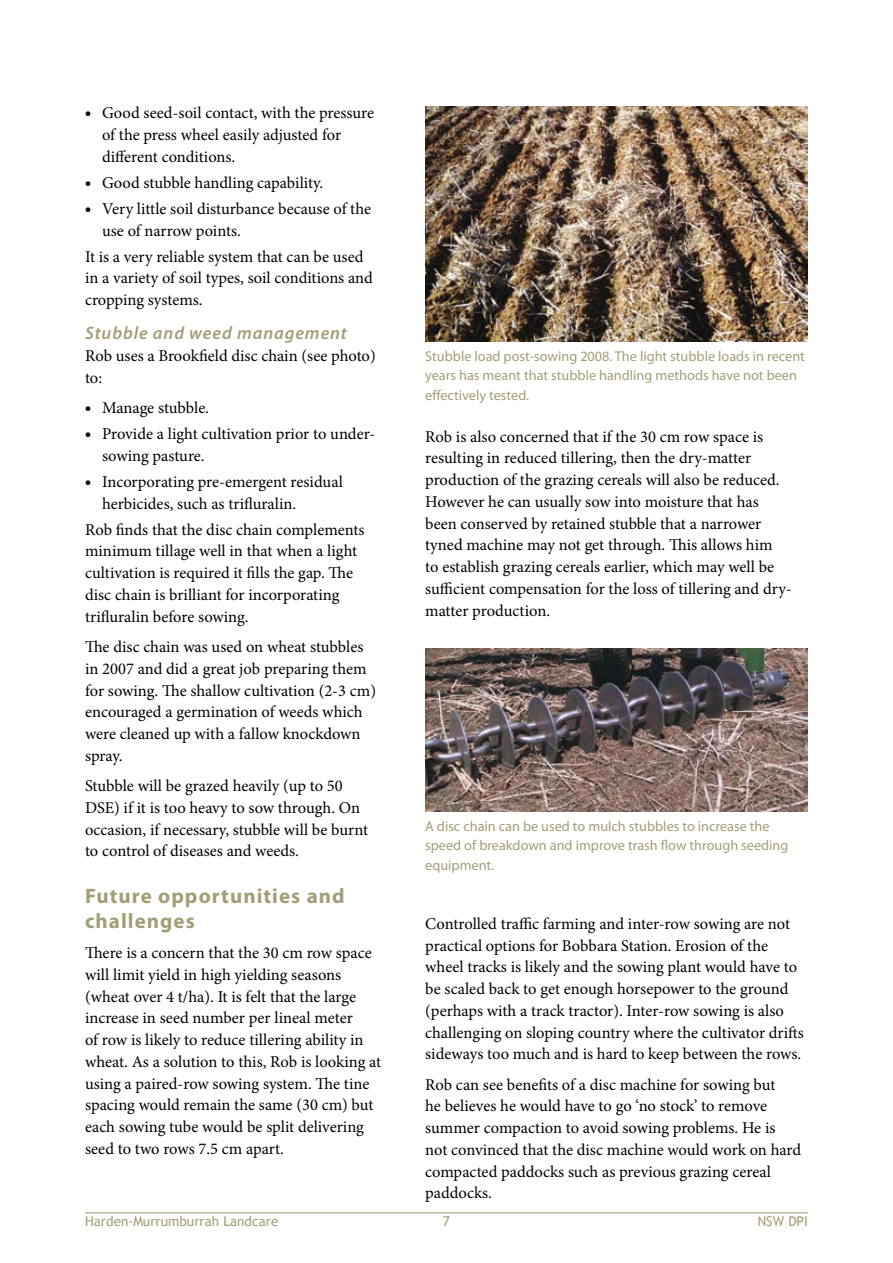
<style>
.page{position:relative;width:893px;height:1263px;background:#fff}
.page>*{position:absolute;margin:0;border:0;box-sizing:border-box;transform-origin:0 0}
.t1{font:700 21px/25.2px "Myriad Pro";letter-spacing:.05em;color:#a49e77}
.t2{font:italic 600 18px "Myriad Pro";letter-spacing:.05em;color:#a49e77}
.t3{font:16.5px/21.8px "Minion Pro";color:#000}
.t4{font:900 16.5px/26px "Myriad Pro";color:#000}
.t5{font:14.25px/19.5px "Myriad Pro";color:#a49e77}
.t6{font:13.5px "Trebuchet MS";color:#a49e77}
</style>
<div class="page">
<hr style="left:85px;top:1212px;width:723px;height:1px;background:#a49e77">
<img style="left:425px;top:106px;width:383px;height:236px">
<img style="left:425px;top:648px;width:383px;height:163px">
<p class="t3" style="left:102px;top:102px;width:274px">Good seed-soil contact, with the pressure of the press wheel easily adjusted for different conditions.</p>
<p class="t3" style="left:102px;top:170px;width:271px;line-height:26px">Good stubble handling capability.<br>Very little soil disturbance because of the</p>
<p class="t3" style="left:85px;top:217px;width:280px;line-height:26px;text-indent:17px">use of narrow points.<br>It is a very reliable system that can be used</p>
<p class="t3" style="left:85px;top:267px;width:289px">in a variety of soil types, soil conditions and cropping systems.</p>
<p class="t2" style="left:85px;top:322px;width:263px">Stubble and weed management</p>
<p class="t3" style="left:85px;top:345px;width:292px">Rob uses a Brookfield disc chain (see photo) to:</p>
<p class="t3" style="left:102px;top:395px;width:275px;line-height:26px">Manage stubble.<br>Provide a light cultivation prior to under-</p>
<p class="t3" style="left:102px;top:443px;width:242px;line-height:26px">sowing pasture.<br>Incorporating pre-emergent residual</p>
<p class="t3" style="left:85px;top:491px;width:281px;line-height:26px;text-indent:17px">herbicides, such as trifluralin.<br>Rob finds that the disc chain complements</p>
<p class="t3" style="left:85px;top:540px;width:274px">minimum tillage well in that when a light cultivation is required it fills the gap. The disc chain is brilliant for incorporating trifluralin before sowing.</p>
<p class="t3" style="left:85px;top:636px;width:292px">The disc chain was used on wheat stubbles in 2007 and did a great job preparing them for sowing. The shallow cultivation (2-3 cm) encouraged a germination of weeds which were cleaned up with a fallow knockdown spray.</p>
<p class="t3" style="left:85px;top:775px;width:285px">Stubble will be grazed heavily (up to 50<br>DSE) if it is too heavy to sow through. On occasion, if necessary, stubble will be burnt to control of diseases and weeds.</p>
<p class="t1" style="left:85px;top:882px;width:261px">Future opportunities and challenges</p>
<p class="t3" style="left:85px;top:942px;width:298px">There is a concern that the 30 cm row space will limit yield in high yielding seasons (wheat over 4 t/ha). It is felt that the large increase in seed number per lineal meter<br>of row is likely to reduce tillering ability in wheat. As a solution to this, Rob is looking at using a paired-row sowing system. The tine spacing would remain the same (30 cm) but each sowing tube would be split delivering seed to two rows 7.5 cm apart.</p>
<p class="t4" style="left:85px;top:99px;width:7px">•</p>
<p class="t4" style="left:85px;top:169px;width:7px">• •</p>
<p class="t4" style="left:85px;top:394px;width:7px">• •</p>
<p class="t4" style="left:85px;top:468px;width:7px">•</p>
<p class="t5" style="left:425px;top:346px;width:381px">Stubble load post-sowing 2008. The light stubble loads in recent years has meant that stubble handling methods have not been effectively tested.</p>
<p class="t3" style="left:425px;top:426px;width:368px">Rob is also concerned that if the 30 cm row space is resulting in reduced tillering, then the dry-matter production of the grazing cereals will also be reduced.<br>However he can usually sow into moisture that has been conserved by retained stubble that a narrower tyned machine may not get through. This allows him<br>to establish grazing cereals earlier, which may well be sufficient compensation for the loss of tillering and dry&shy;matter production.</p>
<p class="t5" style="left:425px;top:816px;width:365px">A disc chain can be used to mulch stubbles to increase the speed of breakdown and improve trash flow through seeding equipment.</p>
<p class="t3" style="left:425px;top:913px;width:380px">Controlled traffic farming and inter-row sowing are not practical options for Bobbara Station. Erosion of the wheel tracks is likely and the sowing plant would have to be scaled back to get enough horsepower to the ground (perhaps with a track tractor). Inter-row sowing is also challenging on sloping country where the cultivator drifts sideways too much and is hard to keep between the rows.</p>
<p class="t3" style="left:425px;top:1073px;width:377px">Rob can see benefits of a disc machine for sowing but<br>he believes he would have to go ‘no stock’ to remove summer compaction to avoid sowing problems. He is not convinced that the disc machine would work on hard compacted paddocks such as previous grazing cereal paddocks.</p>
<p class="t6" style="left:85px;top:1213px;width:195px">Harden-Murrumburrah Landcare</p>
<p class="t6" style="left:758px;top:1213px;width:52px">NSW DPI</p>
</div>
